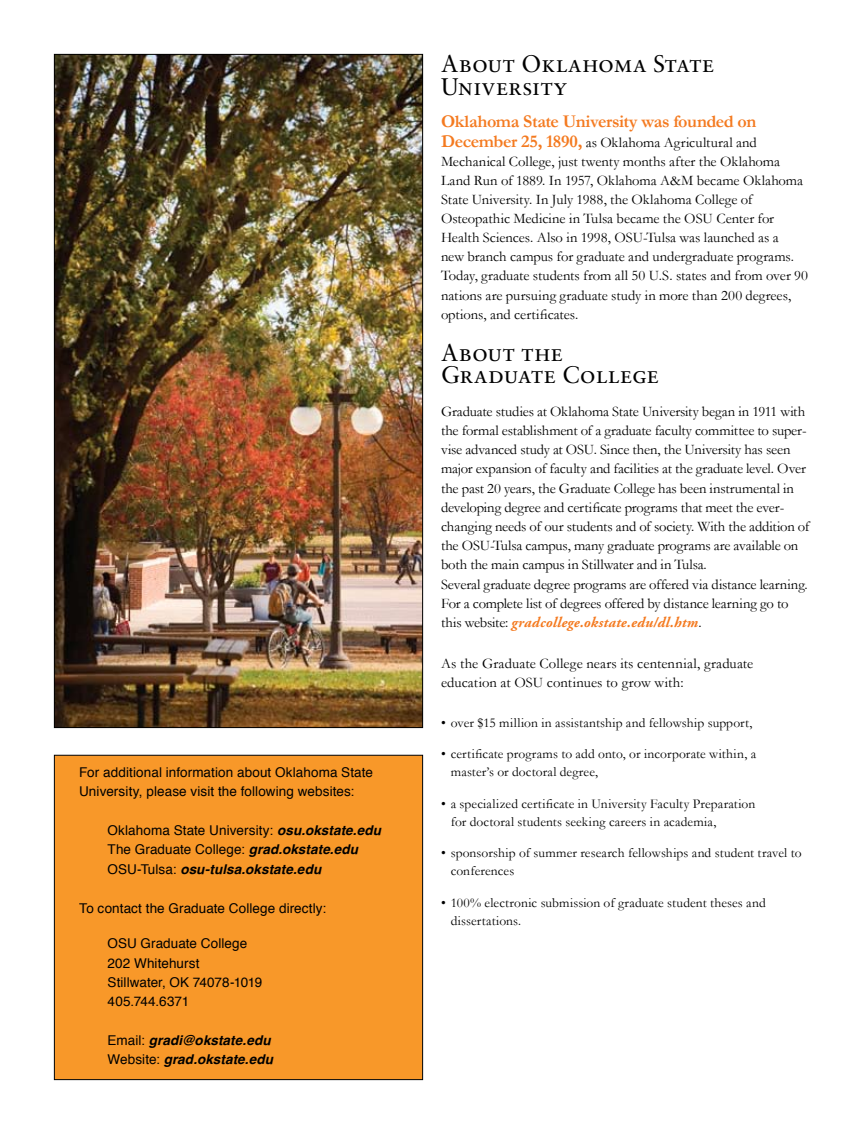
<style>
.page{position:relative;width:864px;height:1134px;background:#fff}
.page>*{position:absolute;margin:0;border:0;box-sizing:border-box;transform-origin:0 0}
.t1{font:24px/22.5px "Sabon Roman SC";letter-spacing:.01em;color:#000}
.t2{font:700 18px "Garamond";letter-spacing:-.025em;color:#f47a20}
.t3{font:14.7px/19.2px "Garamond";letter-spacing:-.005em;color:#000}
.t4{font:italic 700 14.7px "Adobe Garamond Pro";letter-spacing:.02em;color:#f47a20}
.t5{font:13.5px/18px "Garamond";letter-spacing:.01em;color:#000}
.t6{font:13.5px/19.4px "Helvetica";letter-spacing:.01em;color:#000}
.t7{font:italic 700 13.5px/19.4px "Helvetica";letter-spacing:.01em;color:#000}
.s1{font-weight:700;font-style:italic}
.s2{font-weight:400;font-style:normal}
.s3{font-weight:700;font-size:18px;color:#f47a20}
.s4{font-family:"Garamond";font-weight:400;font-style:normal;color:#000}
</style>
<div class="page">
<div style="left:54px;top:755px;width:369px;height:325px;background:#f89829;border:1px solid #000"></div>
<img style="left:56px;top:56px;width:365px;height:670px">
<p class="t6" style="left:79px;top:763px;width:295px">For additional information about Oklahoma State<br>University, please visit the following websites:</p>
<p class="t6" style="left:108px;top:821px;width:275px">Oklahoma State University: <span class="s1">osu.okstate.edu<br></span>The Graduate College: <span class="s1">grad.okstate.edu<br></span>OSU-Tulsa: <span class="s1">osu-tulsa.okstate.edu</span></p>
<p class="t6" style="left:79px;top:899px;width:249px">To contact the Graduate College directly:</p>
<p class="t6" style="left:108px;top:934px;width:156px">OSU Graduate College<br>202 Whitehurst<br>Stillwater, OK 74078-1019<br>405.744.6371</p>
<p class="t7" style="left:108px;top:1031px;width:167px"><span class="s2">Email:</span> gradi@okstate.edu<br><span class="s2">Website:</span> grad.okstate.edu</p>
<h1 class="t1" style="left:441px;top:53px;width:275px">About Oklahoma State<br>University</h1>
<p class="t2" style="left:441px;top:111px;width:317px">Oklahoma State University was founded on</p>
<p class="t3" style="left:441px;top:132px;width:369px"><span class="s3">December 25, 1890,</span> as Oklahoma Agricultural and Mechanical College, just twenty months after the Oklahoma Land Run of 1889. In 1957, Oklahoma A&amp;M became Oklahoma State University. In July 1988, the Oklahoma College of Osteopathic Medicine in Tulsa became the OSU Center for Health Sciences. Also in 1998, OSU-Tulsa was launched as a<br>new branch campus for graduate and undergraduate programs.<br>Today, graduate students from all 50 U.S. states and from over 90 nations are pursuing graduate study in more than 200 degrees, options, and certificates.</p>
<h1 class="t1" style="left:441px;top:341px;width:219px">About the<br>Graduate College</h1>
<p class="t3" style="left:441px;top:402px;width:370px">Graduate studies at Oklahoma State University began in 1911 with the formal establishment of a graduate faculty committee to super&shy;vise advanced study at OSU. Since then, the University has seen major expansion of faculty and facilities at the graduate level. Over the past 20 years, the Graduate College has been instrumental in developing degree and certificate programs that meet the ever&shy;changing needs of our students and of society. With the addition of the OSU-Tulsa campus, many graduate programs are available on both the main campus in Stillwater and in Tulsa.<br>Several graduate degree programs are offered via distance learning.<br>For a complete list of degrees offered by distance learning go to</p>
<p class="t4" style="left:441px;top:614px;width:262px"><span class="s4">this website:</span> gradcollege.okstate.edu/dl.htm<span class="s4">.</span></p>
<p class="t3" style="left:441px;top:653px;width:314px">As the Graduate College nears its centennial, graduate education at OSU continues to grow with:</p>
<p class="t5" style="left:441px;top:713px;width:313px">• over $15 million in assistantship and fellowship support,</p>
<p class="t5" style="left:451px;top:745px;width:307px;text-indent:-10px">• certificate programs to add onto, or incorporate within, a master’s or doctoral degree,</p>
<p class="t5" style="left:451px;top:794px;width:306px;text-indent:-10px">• a specialized certificate in University Faculty Preparation for doctoral students seeking careers in academia,</p>
<p class="t5" style="left:451px;top:844px;width:352px;text-indent:-10px">• sponsorship of summer research fellowships and student travel to conferences</p>
<p class="t5" style="left:451px;top:893px;width:317px;text-indent:-10px">• 100% electronic submission of graduate student theses and dissertations.</p>
</div>
